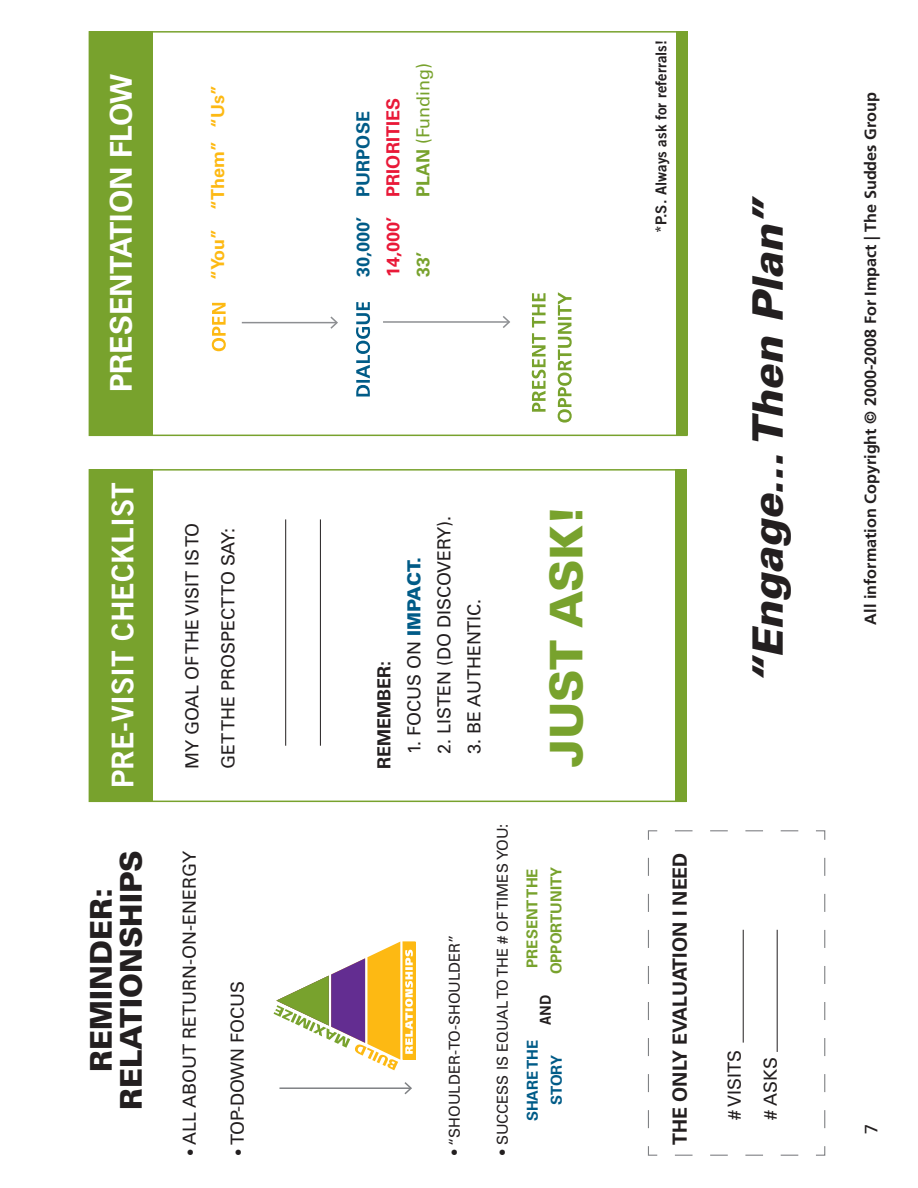
<style>
.page{position:relative;width:918px;height:1188px;background:#fff}
.page>*{position:absolute;margin:0;border:0;box-sizing:border-box;transform-origin:0 0}
.t1{font:900 45px "Univers";color:#78a22d}
.t2{font:italic 900 42px "Univers";color:#231f20}
.t3{font:900 30px "Univers";color:#231f20}
.t4{font:30px "Trade Gothic Bold Two";color:#fff}
.t5{font:700 30px "Univers";color:#fff}
.t6{font:700 19.5px "Univers";color:#231f20}
.t7{font:18px/36px "Univers";color:#231f20}
.t8{font:700 18px "Univers";letter-spacing:.01em;color:#e91938}
.t9{font:700 18px "Univers";color:#fdb913}
.t10{font:700 18px "Univers";color:#005b87}
.t11{font:18px "Univers";color:#78a22d}
.t12{font:700 18px "Univers";color:#231f20}
.t13{font:700 18px "Univers";color:#78a22d}
.t14{font:700 16.2px "Frutiger";color:#231f20}
.t15{font:15px/30px "Univers";color:#231f20}
.t16{font:15px "Trade Gothic Bold Two";color:#231f20}
.t17{font:700 15px/24px "Univers";color:#78a22d;text-align:center}
.t18{font:700 15px "Univers";color:#005b87}
.s1{font-size:15px}
.s2{font-weight:700}
.s3{font-weight:900;color:#005b87}
.s4{font-weight:700;color:#005b87}
</style>
<div class="page">
<svg style="left:647px;top:830px;width:179px;height:326px"></svg>
<div style="left:89px;top:31px;width:64px;height:405px;background:#78a22d"></div>
<div style="left:89px;top:469px;width:64px;height:333px;background:#78a22d"></div>
<div style="left:675px;top:469px;width:12px;height:333px;background:#78a22d"></div>
<hr style="left:743px;top:930px;width:1px;height:113px;background:#231f20">
<hr style="left:777px;top:930px;width:1px;height:122px;background:#231f20">
<div style="left:403px;top:942px;width:12px;height:117px;border:1px solid #fdb913"></div>
<hr style="left:279px;top:1087px;width:132px;height:2px;background:#808285">
<svg style="left:403px;top:1082px;width:9px;height:13px"></svg>
<hr style="left:285px;top:519px;width:1px;height:227px;background:#231f20">
<hr style="left:242px;top:322px;width:95px;height:1px;background:#8d8f92">
<svg style="left:329px;top:316px;width:9px;height:13px"></svg>
<hr style="left:383px;top:321px;width:126px;height:2px;background:#8d8f92">
<svg style="left:501px;top:316px;width:9px;height:12px"></svg>
<svg style="left:212px;top:303px;width:14px;height:48px"></svg>
<svg style="left:356px;top:302px;width:14px;height:94px"></svg>
<svg style="left:532px;top:293px;width:14px;height:119px"></svg>
<svg style="left:558px;top:292px;width:14px;height:131px"></svg>
<hr style="left:320px;top:519px;width:1px;height:227px;background:#231f20">
<div style="left:676px;top:31px;width:12px;height:404px;background:#78a22d"></div>
<svg style="left:274px;top:942px;width:139px;height:128px"></svg>
<p class="t5" style="left:104px;top:392px;width:320px;rotate:-90deg">Presentation Flow</p>
<p class="t4" style="left:104px;top:788px;width:304px;rotate:-90deg">Pre-Visit Checklist</p>
<p class="t9" style="left:207px;top:280px;width:196px;rotate:-90deg">“You” “Them” “Us”</p>
<p class="t7" style="left:174px;top:769px;width:248px;rotate:-90deg">My Goal Of the Visit is to g et the prospect to say:</p>
<p class="t3" style="left:112px;top:1110px;width:261px;rotate:-90deg">Relationships</p>
<p class="t7" style="left:171px;top:1155px;width:305px;rotate:-90deg"><span class="s1">•</span> All about return-on-energy</p>
<p class="t3" style="left:82px;top:1072px;width:185px;rotate:-90deg">Reminder:</p>
<p class="t7" style="left:219px;top:1155px;width:175px;rotate:-90deg"><span class="s1">•</span> top-down Focus</p>
<p class="t10" style="left:353px;top:277px;width:167px;rotate:-90deg">30,000’ PURPOSE</p>
<p class="t8" style="left:383px;top:277px;width:178px;rotate:-90deg">14,000’ Priorities</p>
<p class="t11" style="left:412px;top:197px;width:136px;rotate:-90deg"><span class="s2">Plan</span> (Funding)</p>
<p class="t13" style="left:413px;top:277px;width:27px;rotate:-90deg">33’</p>
<p class="t16" style="left:652px;top:233px;width:194px;rotate:-90deg">*p.s . Always ask for referrals!</p>
<p class="t12" style="left:374px;top:769px;width:109px;rotate:-90deg">Remember:</p>
<p class="t7" style="left:396px;top:754px;width:198px;rotate:-90deg">1. Focus on <span class="s3">Impact.</span></p>
<p class="t7" style="left:426px;top:754px;width:240px;rotate:-90deg">2. LISTEN (Do Discovery).</p>
<p class="t7" style="left:456px;top:754px;width:157px;rotate:-90deg">3. Be Authentic.</p>
<p class="t1" style="left:538px;top:767px;width:264px;rotate:-90deg">JUST ASK!</p>
<p class="t2" style="left:742px;top:686px;width:492px;rotate:-90deg">“Engage... Then Plan”</p>
<p class="t15" style="left:439px;top:1155px;width:222px;rotate:-90deg">• “Shoulder-to-Shoulder”</p>
<p class="t15" style="left:487px;top:1121px;width:299px;text-indent:-33px;rotate:-90deg">• Success is equal to the # of tim es You: <span class="s4">share THE</span></p>
<p class="t6" style="left:669px;top:1145px;width:292px;rotate:-90deg">The Only Evaluation I Need</p>
<p class="t17" style="left:520px;top:974px;width:108px;rotate:-90deg">presentthe opportunity</p>
<p class="t16" style="left:536px;top:1025px;width:31px;rotate:-90deg">and</p>
<p class="t18" style="left:548px;top:1105px;width:50px;rotate:-90deg">story</p>
<p class="t7" style="left:716px;top:1120px;width:72px;rotate:-90deg"># Visits</p>
<p class="t7" style="left:752px;top:1120px;width:64px;rotate:-90deg"># Asks</p>
<p class="t14" style="left:861px;top:625px;width:534px;rotate:-90deg">All information Copyright © 2000-2008 For Impact | The Suddes Group</p>
</div>
